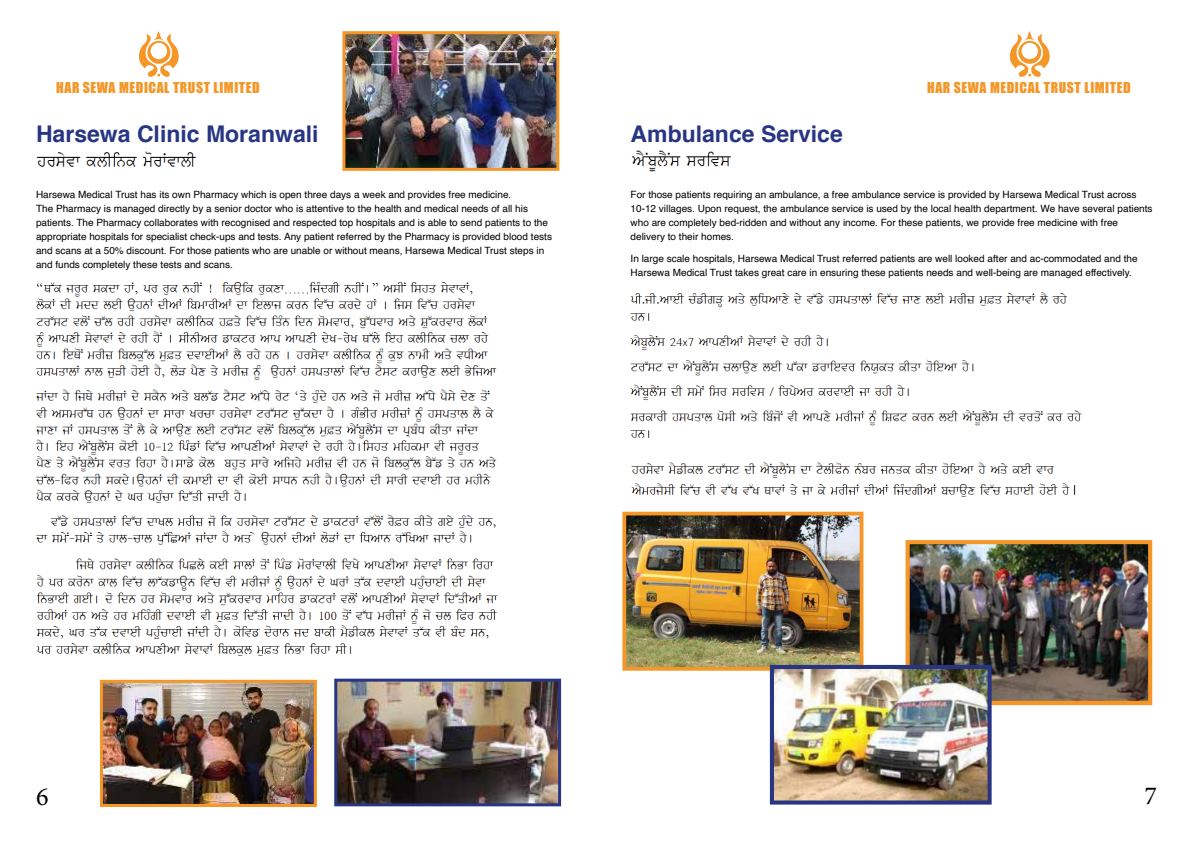
<style>
.page{position:relative;width:1191px;height:842px;background:#fff}
.page>*{position:absolute;margin:0;border:0;box-sizing:border-box;transform-origin:0 0}
.t1{font:26px "Minion Pro";color:#000}
.t2{font:700 23px "Helvetica";color:#283583}
.t3{font:13.8px "Impact";letter-spacing:.04em;color:#f49728}
.t4{font:10px/14px "Helvetica";color:#000}
</style>
<div class="page">
<img style="left:338px;top:683px;width:219px;height:119px">
<div style="left:334px;top:679px;width:227px;height:127px;border:3px solid #283583"></div>
<svg style="left:1009px;top:31px;width:40px;height:46px"></svg>
<img style="left:346px;top:35px;width:209px;height:132px">
<div style="left:342px;top:31px;width:217px;height:140px;border:3px solid #f49728"></div>
<svg style="left:139px;top:31px;width:40px;height:46px"></svg>
<img style="left:36px;top:151px;width:161px;height:16px">
<img style="left:36px;top:282px;width:461px;height:263px">
<img style="left:36px;top:557px;width:462px;height:99px">
<img style="left:104px;top:684px;width:209px;height:119px">
<div style="left:100px;top:680px;width:217px;height:127px;border:3px solid #f49728"></div>
<img style="left:631px;top:150px;width:100px;height:22px">
<img style="left:630px;top:292px;width:452px;height:146px">
<img style="left:627px;top:517px;width:231px;height:149px">
<div style="left:622px;top:512px;width:241px;height:159px;border:4px solid #f49728"></div>
<img style="left:631px;top:462px;width:445px;height:35px">
<img style="left:910px;top:545px;width:237px;height:155px">
<div style="left:905px;top:540px;width:247px;height:165px;border:4px solid #f49728"></div>
<img style="left:775px;top:670px;width:211px;height:129px">
<div style="left:770px;top:665px;width:221px;height:139px;border:4px solid #283583"></div>
<h3 class="t3" style="left:56px;top:77px;width:205px">HAR SEWA MEDICAL TRUST LIMITED</h3>
<h3 class="t3" style="left:927px;top:77px;width:205px">HAR SEWA MEDICAL TRUST LIMITED</h3>
<h2 class="t2" style="left:36px;top:115px;width:284px">Harsewa Clinic Moranwali</h2>
<h2 class="t2" style="left:630px;top:115px;width:214px">Ambulance Service</h2>
<p class="t4" style="left:36px;top:188px;width:517px">Harsewa Medical Trust has its own Pharmacy which is open three days a week and provides free medicine.<br>The Pharmacy is managed directly by a senior doctor who is attentive to the health and medical needs of all his patients. The Pharmacy collaborates with recognised and respected top hospitals and is able to send patients to the appropriate hospitals for specialist check-ups and tests. Any patient referred by the Pharmacy is provided blood tests and scans at a 50% discount. For those patients who are unable or without means, Harsewa Medical Trust steps in and funds completely these tests and scans.</p>
<p class="t4" style="left:630px;top:187px;width:523px">For those patients requiring an ambulance, a free ambulance service is provided by Harsewa Medical Trust across 10-12 villages. Upon request, the ambulance service is used by the local health department. We have several patients who are completely bed-ridden and without any income. For these patients, we provide free medicine with free delivery to their homes.</p>
<p class="t4" style="left:630px;top:251px;width:508px">In large scale hospitals, Harsewa Medical Trust referred patients are well looked after and ac-commodated and the<br>Harsewa Medical Trust takes great care in ensuring these patients needs and well-being are managed effectively.</p>
<h1 class="t1" style="left:36px;top:779px;width:14px">6</h1>
<h1 class="t1" style="left:1144px;top:778px;width:14px">7</h1>
</div>
